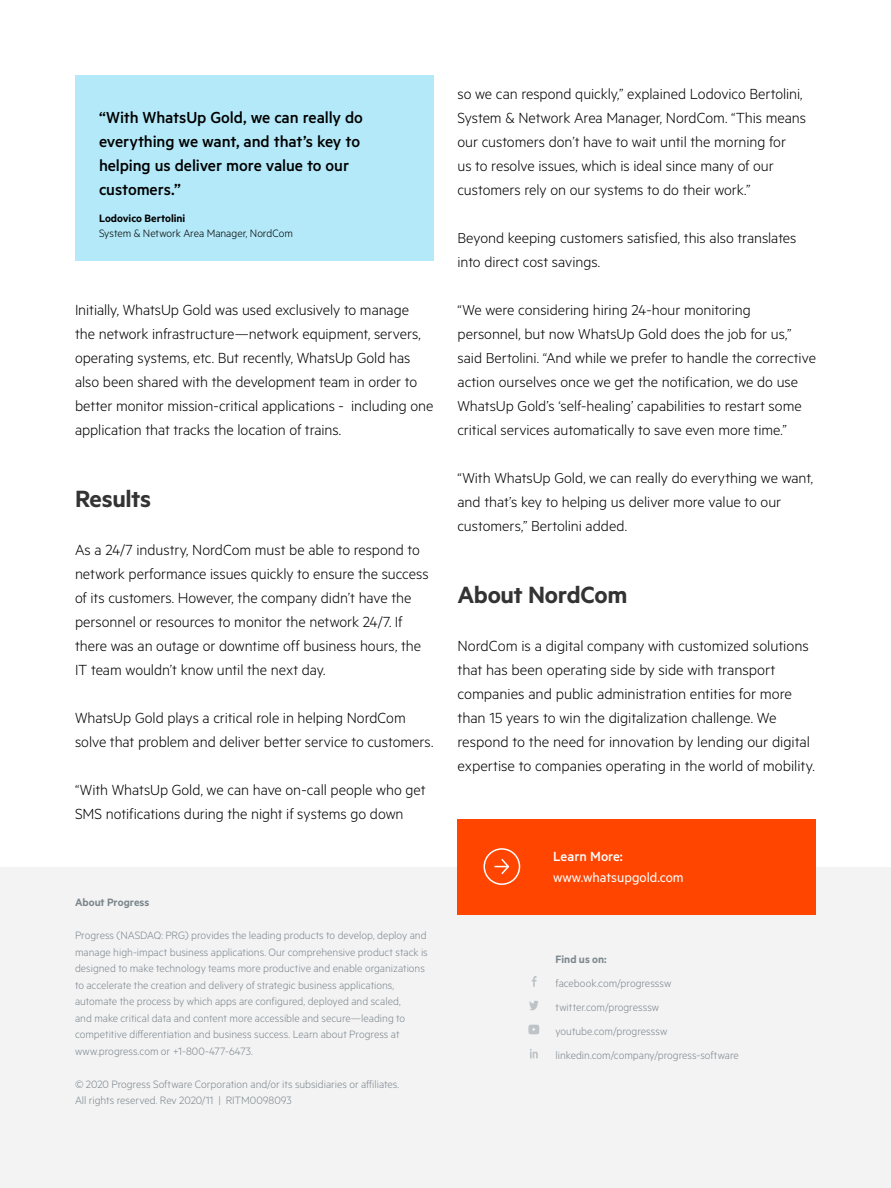
<style>
.page{position:relative;width:891px;height:1188px;background:#fff}
.page>*{position:absolute;margin:0;border:0;box-sizing:border-box;transform-origin:0 0}
.t1{font:600 26.4px "Metric";letter-spacing:-.015em;color:#333}
.t2{font:500 18px/24px "Metric";letter-spacing:-.005em;color:#000}
.t3{font:300 16.5px/24px "Metric";letter-spacing:-.005em;color:#000}
.t4{font:300 16.2px/24px "Metric";letter-spacing:-.005em;color:#000}
.t5{font:15px "Metric";color:#fff}
.t6{font:500 15px "Metric";color:#fff}
.t7{font:300 12px/16.5px "Metric";color:#7c878e}
.t8{font:300 12px "Metric";color:#000}
.t9{font:600 12px "Metric";color:#7c878e}
.t10{font:600 12px "Metric";color:#000}
</style>
<div class="page">
<div style="left:0;top:867px;width:891px;height:321px;background:#f3f3f3"></div>
<svg style="left:532px;top:976px;width:4px;height:11px"></svg>
<svg style="left:529px;top:1001px;width:9px;height:9px"></svg>
<svg style="left:530px;top:1049px;width:8px;height:9px"></svg>
<svg style="left:528px;top:1025px;width:11px;height:9px"></svg>
<div style="left:75px;top:75px;width:359px;height:186px;background:#b3e9f8"></div>
<div style="left:458px;top:819px;width:358px;height:96px;background:#ff4500"></div>
<div style="left:484px;top:848px;width:36px;height:37px;border:2px solid #fff;border-radius:50%"></div>
<svg style="left:494px;top:859px;width:16px;height:16px"></svg>
<p class="t2" style="left:99px;top:105px;width:265px">“With WhatsUp Gold, we can really do everything we want, and that’s key to helping us deliver more value to our customers.”</p>
<p class="t10" style="left:99px;top:211px;width:88px">Lodovico Bertolini</p>
<p class="t8" style="left:99px;top:226px;width:195px">System &amp; Network Area Manager, NordCom</p>
<p class="t3" style="left:75px;top:297px;width:360px">Initially, WhatsUp Gold was used exclusively to manage<br>the network infrastructure—network equipment, servers, operating systems, etc. But recently, WhatsUp Gold has also been shared with the development team in order to better monitor mission-critical applications - including one application that tracks the location of trains.</p>
<h1 class="t1" style="left:75px;top:483px;width:78px">Results</h1>
<p class="t3" style="left:75px;top:537px;width:355px">As a 24/7 industry, NordCom must be able to respond to network performance issues quickly to ensure the success of its customers. However, the company didn’t have the personnel or resources to monitor the network 24/7. If there was an outage or downtime off business hours, the IT team wouldn’t know until the next day.</p>
<p class="t3" style="left:75px;top:705px;width:360px">WhatsUp Gold plays a critical role in helping NordCom solve that problem and deliver better service to customers.</p>
<p class="t3" style="left:75px;top:777px;width:352px">“With WhatsUp Gold, we can have on-call people who get<br>SMS notifications during the night if systems go down</p>
<p class="t9" style="left:75px;top:895px;width:76px">About Progress</p>
<p class="t7" style="left:75px;top:927px;width:354px">Progress (NASDAQ: PRG) provides the leading products to develop, deploy and manage high-impact business applications. Our comprehensive product stack is designed to make technology teams more productive and enable organizations to accelerate the creation and delivery of strategic business applications, automate the process by which apps are configured, deployed and scaled,<br>and make critical data and content more accessible and secure—leading to competitive differentiation and business success. Learn about Progress at www.progress.com or +1-800-477-6473.</p>
<p class="t7" style="left:75px;top:1075px;width:326px">© 2020 Progress Software Corporation and/or its subsidiaries or affiliates.<br>All rights reserved. Rev 2020/11 | RITM0098093</p>
<p class="t3" style="left:458px;top:81px;width:350px">so we can respond quickly,” explained Lodovico Bertolini, System &amp; Network Area Manager, NordCom. “This means our customers don’t have to wait until the morning for<br>us to resolve issues, which is ideal since many of our customers rely on our systems to do their work.”</p>
<p class="t4" style="left:458px;top:225px;width:341px">Beyond keeping customers satisfied, this also translates into direct cost savings.</p>
<p class="t4" style="left:458px;top:297px;width:360px">“We were considering hiring 24-hour monitoring personnel, but now WhatsUp Gold does the job for us,” said Bertolini. “And while we prefer to handle the corrective action ourselves once we get the notification, we do use WhatsUp Gold’s ‘self-healing’ capabilities to restart some critical services automatically to save even more time.”</p>
<p class="t4" style="left:458px;top:465px;width:357px">“With WhatsUp Gold, we can really do everything we want, and that’s key to helping us deliver more value to our customers,” Bertolini added.</p>
<h1 class="t1" style="left:458px;top:579px;width:171px">About NordCom</h1>
<p class="t3" style="left:458px;top:633px;width:359px">NordCom is a digital company with customized solutions that has been operating side by side with transport companies and public administration entities for more than 15 years to win the digitalization challenge. We respond to the need for innovation by lending our digital expertise to companies operating in the world of mobility.</p>
<p class="t6" style="left:553px;top:848px;width:71px">Learn More:</p>
<p class="t5" style="left:553px;top:869px;width:132px">www.whatsupgold.com</p>
<p class="t9" style="left:556px;top:952px;width:53px">Find us on:</p>
<p class="t7" style="left:556px;top:971px;width:185px;line-height:24px">facebook.com/progresssw twitter.com/progresssw youtube.com/progresssw linkedin.com/company/progress-software</p>
</div>
